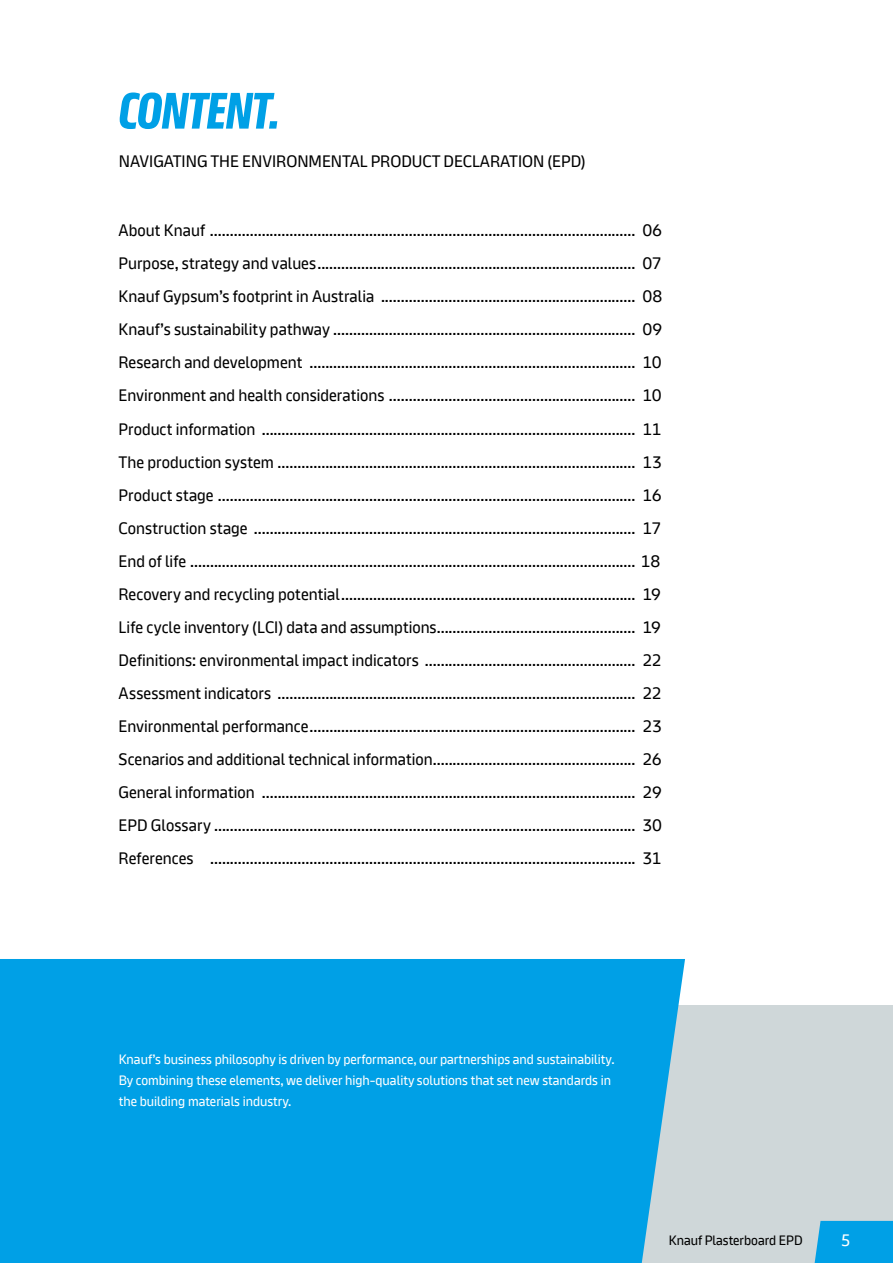
<style>
.page{position:relative;width:893px;height:1263px;background:#fff}
.page>*{position:absolute;margin:0;border:0;box-sizing:border-box;transform-origin:0 0}
.t1{font:700 51px "Knauf Screen Head";letter-spacing:-.02em;color:#00a0e6}
.t2{font:16.5px/33px "Knauf Screen";color:#000;text-align:justify}
.t3{font:16.5px "Knauf Screen";color:#fff}
.t4{font:13.5px/21px "Knauf Screen";color:#fff}
.t5{font:13.5px "Knauf Screen";color:#000}
</style>
<div class="page">
<div style="left:616px;top:1006px;width:277px;height:257px;background:#cfd7d9"></div>
<div style="left:0;top:959px;width:685px;height:304px;background:#00a0e6"></div>
<div style="left:814px;top:1221px;width:79px;height:42px;background:#00a0e6"></div>
<h1 class="t1" style="left:119px;top:85px;width:162px">CONTENT.</h1>
<p class="t2" style="left:119px;top:145px;width:468px">NAVIGATING THE ENVIRONMENTAL PRODUCT DECLARATION (EPD)</p>
<p class="t2" style="left:119px;top:214px;width:545px">About Knauf ........................................................................................................... 06<br>Purpose, strategy and values................................................................................ 07<br>Knauf Gypsum’s footprint in Australia ................................................................ 08<br>Knauf’s sustainability pathway ............................................................................ 09<br>Research and development .................................................................................. 10<br>Environment and health considerations .............................................................. 10<br>Product information .............................................................................................. 11<br>The production system .......................................................................................... 13<br>Product stage ......................................................................................................... 16<br>Construction stage ................................................................................................ 17<br>End of life ................................................................................................................ 18<br>Recovery and recycling potential.......................................................................... 19<br>Life cycle inventory (LCI) data and assumptions.................................................. 19<br>Definitions: environmental impact indicators ..................................................... 22<br>Assessment indicators .......................................................................................... 22<br>Environmental performance.................................................................................. 23<br>Scenarios and additional technical information................................................... 26<br>General information .............................................................................................. 29<br>EPD Glossary .......................................................................................................... 30<br>References ........................................................................................................... 31</p>
<p class="t4" style="left:119px;top:1049px;width:497px">Knauf’s business philosophy is driven by performance, our partnerships and sustainability.<br>By combining these elements, we deliver high-quality solutions that set new standards in the building materials industry.</p>
<p class="t5" style="left:669px;top:1232px;width:135px">Knauf Plasterboard EPD</p>
<p class="t3" style="left:841px;top:1231px;width:11px">5</p>
</div>
